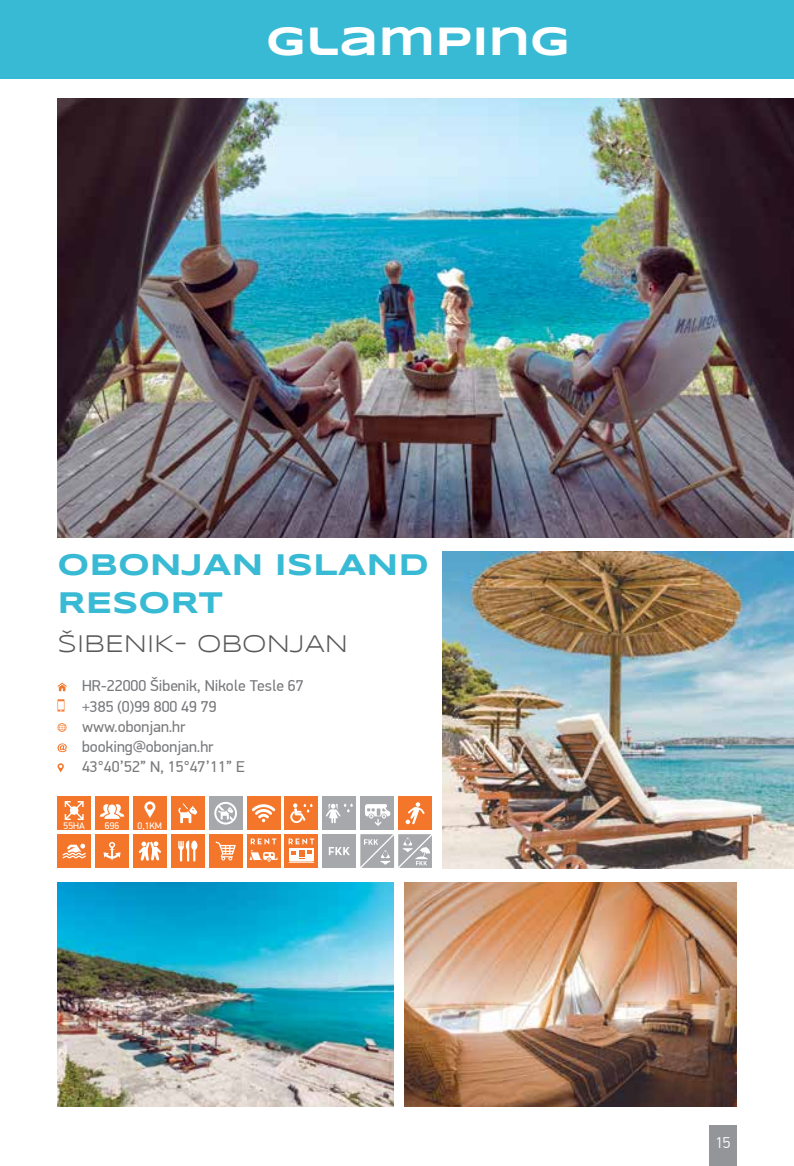
<style>
.page{position:relative;width:794px;height:1166px;background:#fff}
.page>*{position:absolute;margin:0;border:0;box-sizing:border-box;transform-origin:0 0}
.t1{font:700 40.77px "Syncopate";color:#fff}
.t2{font:700 30.8px/38.5px "Syncopate";color:#38bad5}
.t3{font:24.85px "Syncopate";color:#58595b}
.t4{font:15.75px/20.3px "PF Din Display Pro";color:#797a7d}
.t5{font:300 15.75px "PF Din Display Pro";color:#fff}
.t6{font:9.62px "PF Din Display Pro";color:#fff}
</style>
<div class="page">
<div style="left:709px;top:1125px;width:27px;height:41px;background:#939598"></div>
<div style="left:0;top:0;width:794px;height:79px;background:#38bad5"></div>
<img style="left:404px;top:882px;width:332px;height:224px">
<img style="left:57px;top:99px;width:737px;height:439px">
<svg style="left:57px;top:683px;width:10px;height:8px"></svg>
<svg style="left:58px;top:699px;width:6px;height:12px"></svg>
<svg style="left:58px;top:723px;width:9px;height:9px"></svg>
<svg style="left:58px;top:743px;width:9px;height:9px"></svg>
<svg style="left:58px;top:763px;width:6px;height:9px"></svg>
<div style="left:171px;top:796px;width:34px;height:34px;background:#f4762a"></div>
<svg style="left:178px;top:803px;width:20px;height:20px"></svg>
<div style="left:247px;top:796px;width:33px;height:34px;background:#f4762a"></div>
<svg style="left:252px;top:804px;width:23px;height:18px"></svg>
<div style="left:284px;top:796px;width:34px;height:34px;background:#f4762a"></div>
<svg style="left:290px;top:803px;width:23px;height:20px"></svg>
<div style="left:322px;top:796px;width:34px;height:34px;background:#a6a8ab"></div>
<svg style="left:326px;top:803px;width:27px;height:20px"></svg>
<div style="left:209px;top:796px;width:33px;height:34px;background:#a6a8ab"></div>
<svg style="left:214px;top:802px;width:23px;height:22px"></svg>
<div style="left:95px;top:796px;width:34px;height:34px;background:#f4762a"></div>
<svg style="left:100px;top:804px;width:24px;height:15px"></svg>
<div style="left:57px;top:796px;width:34px;height:34px;background:#f4762a"></div>
<svg style="left:65px;top:801px;width:19px;height:19px"></svg>
<div style="left:70px;top:806px;width:8px;height:9px;background:#fff;border-radius:50%"></div>
<div style="left:133px;top:796px;width:34px;height:34px;background:#f4762a"></div>
<svg style="left:144px;top:801px;width:11px;height:17px"></svg>
<div style="left:398px;top:796px;width:34px;height:34px;background:#f4762a"></div>
<svg style="left:405px;top:802px;width:20px;height:22px"></svg>
<div style="left:360px;top:796px;width:34px;height:34px;background:#a6a8ab"></div>
<svg style="left:365px;top:804px;width:25px;height:22px"></svg>
<div style="left:95px;top:834px;width:34px;height:34px;background:#f4762a"></div>
<svg style="left:103px;top:842px;width:18px;height:18px"></svg>
<div style="left:171px;top:834px;width:34px;height:34px;background:#f4762a"></div>
<svg style="left:178px;top:840px;width:19px;height:21px"></svg>
<div style="left:57px;top:834px;width:34px;height:34px;background:#f4762a"></div>
<svg style="left:62px;top:844px;width:24px;height:14px"></svg>
<div style="left:133px;top:834px;width:34px;height:34px;background:#f4762a"></div>
<svg style="left:139px;top:841px;width:22px;height:20px"></svg>
<div style="left:209px;top:834px;width:33px;height:34px;background:#f4762a"></div>
<svg style="left:215px;top:841px;width:21px;height:19px"></svg>
<div style="left:247px;top:834px;width:33px;height:34px;background:#f4762a"></div>
<svg style="left:250px;top:850px;width:27px;height:12px"></svg>
<svg style="left:251px;top:838px;width:25px;height:6px"></svg>
<div style="left:322px;top:834px;width:34px;height:34px;background:#a6a8ab"></div>
<svg style="left:329px;top:847px;width:21px;height:8px"></svg>
<div style="left:284px;top:834px;width:34px;height:34px;background:#f4762a"></div>
<svg style="left:289px;top:838px;width:25px;height:6px"></svg>
<div style="left:289px;top:848px;width:25px;height:12px;background:#fff"></div>
<svg style="left:288px;top:850px;width:27px;height:13px"></svg>
<svg style="left:360px;top:834px;width:72px;height:34px;background:#b8b9bc"></svg>
<img style="left:443px;top:551px;width:351px;height:317px">
<img style="left:58px;top:882px;width:336px;height:225px">
<h1 class="t1" style="left:266px;top:16px;width:306px">GLAMPING</h1>
<h2 class="t2" style="left:58px;top:544px;width:373px">OBONJAN ISLAND<br>RESORT</h2>
<h3 class="t3" style="left:58px;top:629px;width:292px">ŠIBENIK- OBONJAN</h3>
<p class="t4" style="left:82px;top:676px;width:223px">HR-22000 Šibenik, Nikole Tesle 67 +385 (0)99 800 49 79 www.obonjan.hr booking@obonjan.hr<br>43°40’52” N, 15°47’11” E</p>
<p class="t6" style="left:64px;top:820px;width:23px">55HA</p>
<p class="t6" style="left:105px;top:820px;width:16px">696</p>
<p class="t6" style="left:138px;top:820px;width:26px">0,1KM</p>
<p class="t5" style="left:715px;top:1133px;width:17px">15</p>
</div>
